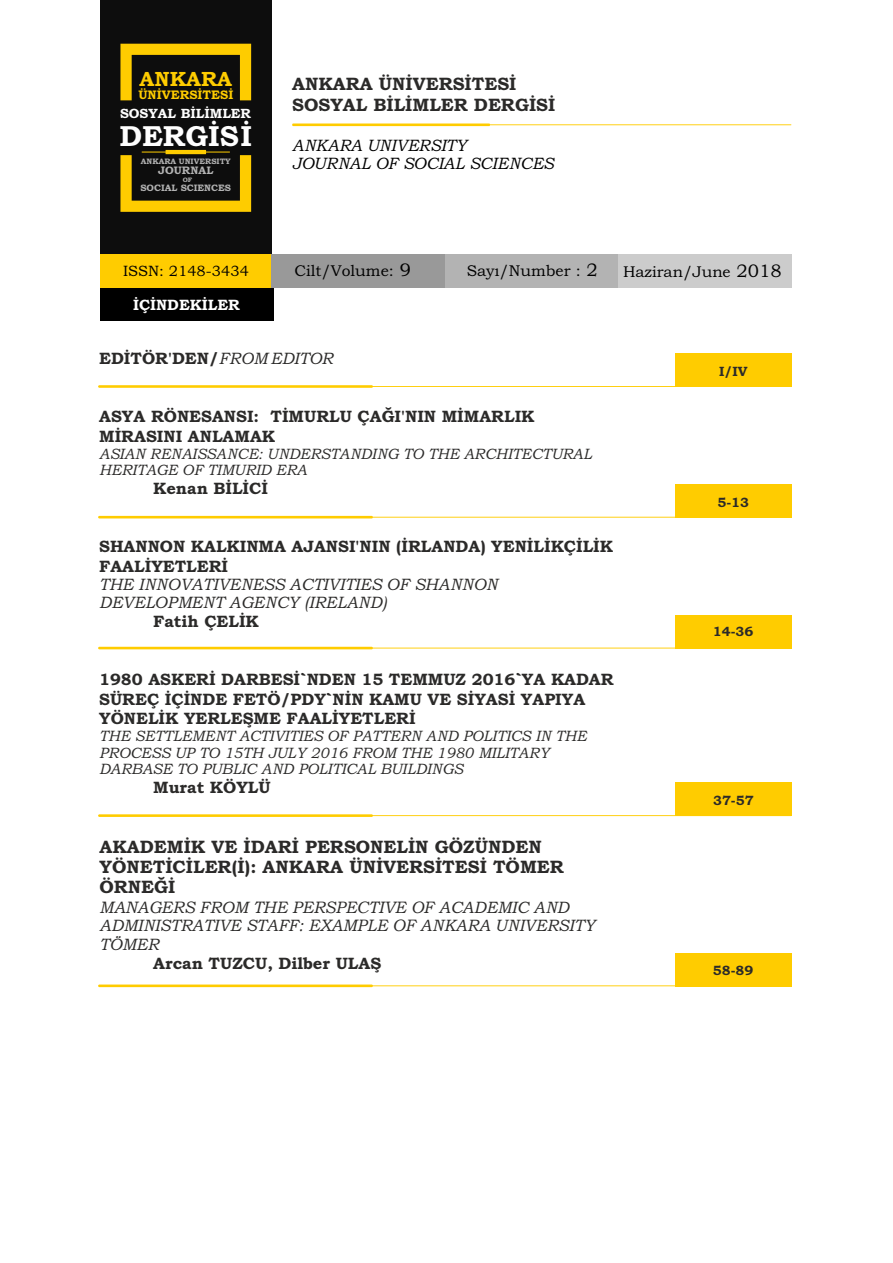
<style>
.page{position:relative;width:893px;height:1263px;background:#fff}
.page>*{position:absolute;margin:0;border:0;box-sizing:border-box;transform-origin:0 0}
.t1{font:700 29.1px "Bookman Old Style";color:#fefefe}
.t2{font:700 20.7px "Bookman Old Style";color:#fecc00}
.t3{font:700 18px/20.2px "Bookman Old Style";color:#2b2a29}
.t4{font:700 16.5px/19.4px "Bookman Old Style";color:#2b2a29}
.t5{font:italic 16.5px/18.5px "Bookman Old Style";color:#2b2a29}
.t6{font:italic 16.5px/18.3px "Bookman Old Style";color:#000}
.t7{font:15.75px "Bookman Old Style";color:#000}
.t8{font:15.6px "Bookman Old Style";color:#000}
.t9{font:italic 15px/16.6px "Bookman Old Style";color:#2b2a29}
.t10{font:15px "Bookman Old Style";color:#000}
.t11{font:700 15px "Bookman Old Style";color:#fff}
.t12{font:700 13.5px "Bookman Old Style";color:#2b2a29}
.t13{font:700 13.5px "Bookman Old Style";color:#fefefe}
.t14{font:700 12.45px "Bookman Old Style";color:#fecc00}
.t15{font:700 10.95px "Bookman Old Style";color:#b3b3b3}
.t16{font:700 9.3px "Bookman Old Style";color:#b3b3b3}
.t17{font:700 7.95px "Bookman Old Style";color:#b3b3b3}
.t18{font:700 6.45px "Bookman Old Style";color:#b3b3b3}
.s1{font-size:18.3px}
.s2{font-weight:400;font-style:italic}
</style>
<div class="page">
<div style="left:100px;top:288px;width:173px;height:33px;background:#000"></div>
<div style="left:675px;top:484px;width:116px;height:33px;background:#fc0"></div>
<svg style="left:98px;top:516px;width:693px;height:2px"></svg>
<div style="left:675px;top:615px;width:116px;height:33px;background:#fc0"></div>
<svg style="left:98px;top:647px;width:693px;height:2px"></svg>
<div style="left:675px;top:783px;width:116px;height:33px;background:#fc0"></div>
<svg style="left:98px;top:814px;width:693px;height:3px"></svg>
<div style="left:675px;top:953px;width:116px;height:33px;background:#fc0"></div>
<svg style="left:98px;top:984px;width:693px;height:3px"></svg>
<div style="left:100px;top:0;width:172px;height:254px;background:#0d0d0d"></div>
<hr style="left:142px;top:152px;width:88px;height:1px;background:#fecc00">
<hr style="left:166px;top:150px;width:40px;height:4px;background:#fecc00">
<svg style="left:120px;top:155px;width:131px;height:57px"></svg>
<svg style="left:120px;top:44px;width:131px;height:56px"></svg>
<svg style="left:292px;top:123px;width:499px;height:3px"></svg>
<div style="left:445px;top:254px;width:173px;height:34px;background:#b3b3b3"></div>
<div style="left:618px;top:254px;width:173px;height:34px;background:#ccc"></div>
<div style="left:100px;top:254px;width:172px;height:34px;background:#fc0"></div>
<div style="left:272px;top:254px;width:173px;height:34px;background:#999"></div>
<div style="left:675px;top:354px;width:116px;height:33px;background:#fc0"></div>
<svg style="left:98px;top:385px;width:577px;height:3px"></svg>
<p class="t2" style="left:140px;top:71px;width:94px">ANKARA</p>
<p class="t14" style="left:138px;top:91px;width:97px">ÜNİVERSİTESİ</p>
<h1 class="t1" style="left:119px;top:125px;width:134px">DERGİSİ</h1>
<p class="t17" style="left:141px;top:159px;width:92px">ANKARA UNIVERSITY</p>
<p class="t15" style="left:158px;top:167px;width:57px">JOURNAL</p>
<p class="t18" style="left:183px;top:177px;width:11px">OF</p>
<p class="t16" style="left:140px;top:184px;width:92px">SOCIAL SCIENCES</p>
<p class="t13" style="left:120px;top:108px;width:133px">SOSYAL BİLİMLER</p>
<p class="t3" style="left:292px;top:75px;width:265px;line-height:21.1px">ANKARA ÜNİVERSİTESİ<br>SOSYAL BİLİMLER DERGİSİ</p>
<p class="t6" style="left:292px;top:138px;width:263px">ANKARA UNIVERSITY<br>JOURNAL OF SOCIAL SCIENCES</p>
<p class="t10" style="left:123px;top:265px;width:127px">ISSN: 2148-3434</p>
<p class="t7" style="left:294px;top:265px;width:118px">Cilt/Volume: <span class="s1">9</span></p>
<p class="t7" style="left:467px;top:264px;width:133px">Sayı/Number : <span class="s1">2</span></p>
<p class="t8" style="left:623px;top:266px;width:160px">Haziran/June <span class="s1">2018</span></p>
<p class="t11" style="left:133px;top:299px;width:108px">İÇİNDEKİLER</p>
<p class="t4" style="left:99px;top:350px;width:235px">EDİTÖR'DEN/<span class="s2">FROM EDITOR</span></p>
<p class="t4" style="left:99px;top:409px;width:437px">ASYA RÖNESANSI: TİMURLU ÇAĞI'NIN MİMARLIK<br>MİRASINI ANLAMAK</p>
<p class="t9" style="left:99px;top:447px;width:494px">ASIAN RENAISSANCE: UNDERSTANDING TO THE ARCHITECTURAL<br>HERITAGE OF TIMURID ERA</p>
<p class="t4" style="left:153px;top:480px;width:116px">Kenan BİLİCİ</p>
<p class="t4" style="left:99px;top:538px;width:515px">SHANNON KALKINMA AJANSI'NIN (İRLANDA) YENİLİKÇİLİK<br>FAALİYETLERİ</p>
<p class="t5" style="left:99px;top:577px;width:400px">THE INNOVATIVENESS ACTIVITIES OF SHANNON<br>DEVELOPMENT AGENCY (IRELAND)</p>
<p class="t4" style="left:153px;top:614px;width:107px">Fatih ÇELİK</p>
<p class="t4" style="left:99px;top:672px;width:516px">1980 ASKERİ DARBESİ`NDEN 15 TEMMUZ 2016`YA KADAR<br>SÜREÇ İÇİNDE FETÖ/PDY`NİN KAMU VE SİYASİ YAPIYA<br>YÖNELİK YERLEŞME FAALİYETLERİ</p>
<p class="t9" style="left:99px;top:729px;width:489px">THE SETTLEMENT ACTIVITIES OF PATTERN AND POLITICS IN THE<br>PROCESS UP TO 15TH JULY 2016 FROM THE 1980 MILITARY<br>DARBASE TO PUBLIC AND POLITICAL BUILDINGS</p>
<p class="t4" style="left:153px;top:779px;width:119px">Murat KÖYLÜ</p>
<p class="t3" style="left:100px;top:838px;width:466px">AKADEMİK VE İDARİ PERSONELİN GÖZÜNDEN<br>YÖNETİCİLER(İ): ANKARA ÜNİVERSİTESİ TÖMER<br>ÖRNEĞİ</p>
<p class="t5" style="left:100px;top:898px;width:497px">MANAGERS FROM THE PERSPECTIVE OF ACADEMIC AND<br>ADMINISTRATIVE STAFF: EXAMPLE OF ANKARA UNIVERSITY<br>TÖMER</p>
<p class="t4" style="left:153px;top:955px;width:230px">Arcan TUZCU, Dilber ULAŞ</p>
<p class="t12" style="left:719px;top:366px;width:30px">I/IV</p>
<p class="t12" style="left:717px;top:497px;width:33px">5-13</p>
<p class="t12" style="left:713px;top:627px;width:42px">14-36</p>
<p class="t12" style="left:713px;top:795px;width:42px">37-57</p>
<p class="t12" style="left:713px;top:966px;width:42px">58-89</p>
</div>
